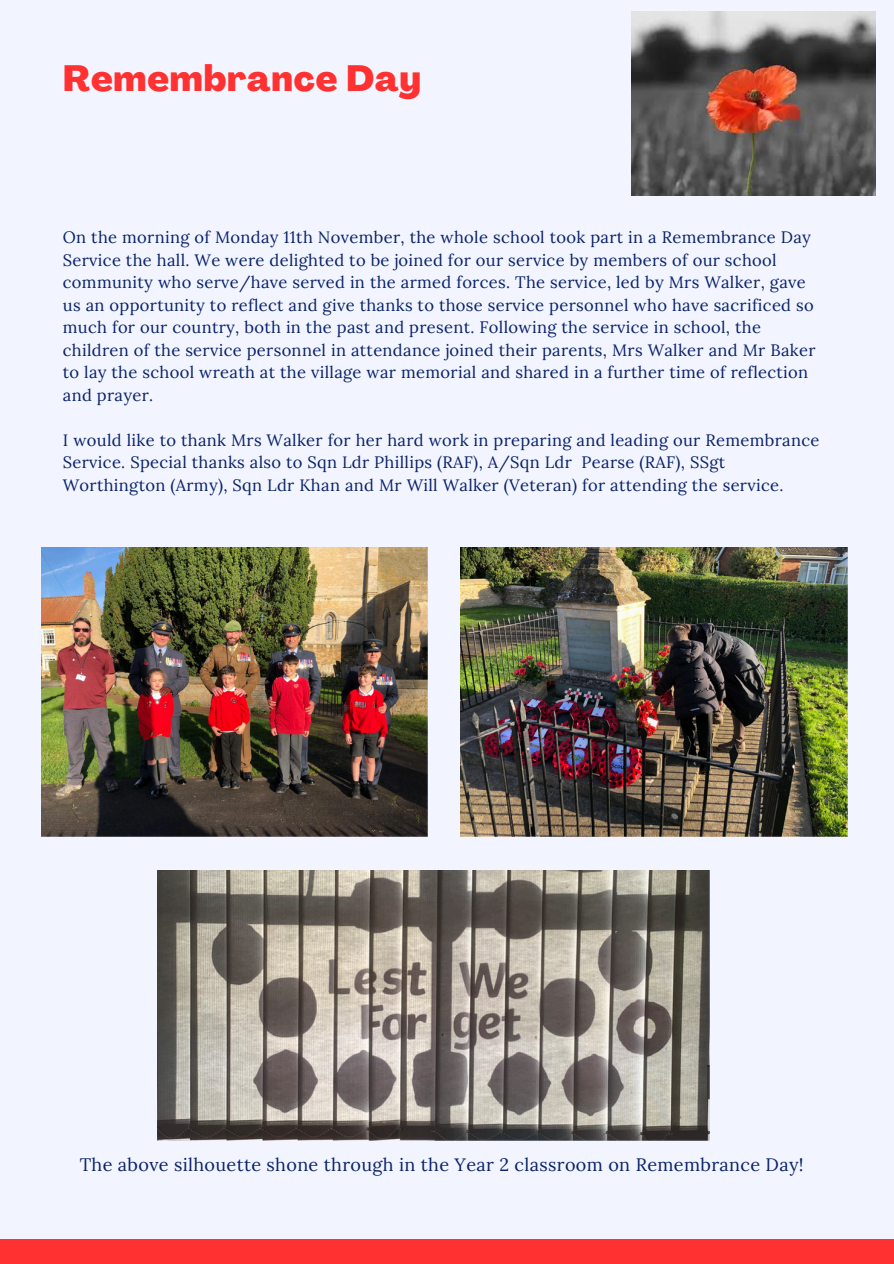
<style>
.page{position:relative;width:894px;height:1264px;background:#fff}
.page>*{position:absolute;margin:0;border:0;box-sizing:border-box;transform-origin:0 0}
.t1{font:800 36px "Agrandir";letter-spacing:.02em;color:#ff3131}
.t2{font:18px "Lora";letter-spacing:.02em;color:#0a2269}
.t3{font:16.5px/22.5px "Lora";letter-spacing:.02em;color:#0a2269}
</style>
<div class="page">
<div style="left:0;top:0;width:893px;height:1263px;background:#f2f5ff"></div>
<div style="left:0;top:1239px;width:893px;height:24px;background:#ff3131"></div>
<img style="left:631px;top:12px;width:244px;height:183px">
<img style="left:41px;top:547px;width:386px;height:289px">
<img style="left:461px;top:547px;width:385px;height:289px">
<img style="left:157px;top:870px;width:552px;height:270px">
<p class="t1" style="left:63px;top:64px;width:360px">Remembrance Day</p>
<h1 class="t3" style="left:63px;top:226px;width:754px">On the morning of Monday 11th November, the whole school took part in a Remembrance Day Service the hall. We were delighted to be joined for our service by members of our school community who serve/have served in the armed forces. The service, led by Mrs Walker, gave us an opportunity to reflect and give thanks to those service personnel who have sacrificed so much for our country, both in the past and present. Following the service in school, the children of the service personnel in attendance joined their parents, Mrs Walker and Mr Baker to lay the school wreath at the village war memorial and shared in a further time of reflection and prayer.</h1>
<p class="t3" style="left:63px;top:428px;width:758px">I would like to thank Mrs Walker for her hard work in preparing and leading our Remembrance<br>Service. Special thanks also to Sqn Ldr Phillips (RAF), A/Sqn Ldr Pearse (RAF), SSgt<br>Worthington (Army), Sqn Ldr Khan and Mr Will Walker (Veteran) for attending the service.</p>
<p class="t2" style="left:80px;top:1152px;width:725px">The above silhouette shone through in the Year 2 classroom on Remembrance Day!</p>
</div>
